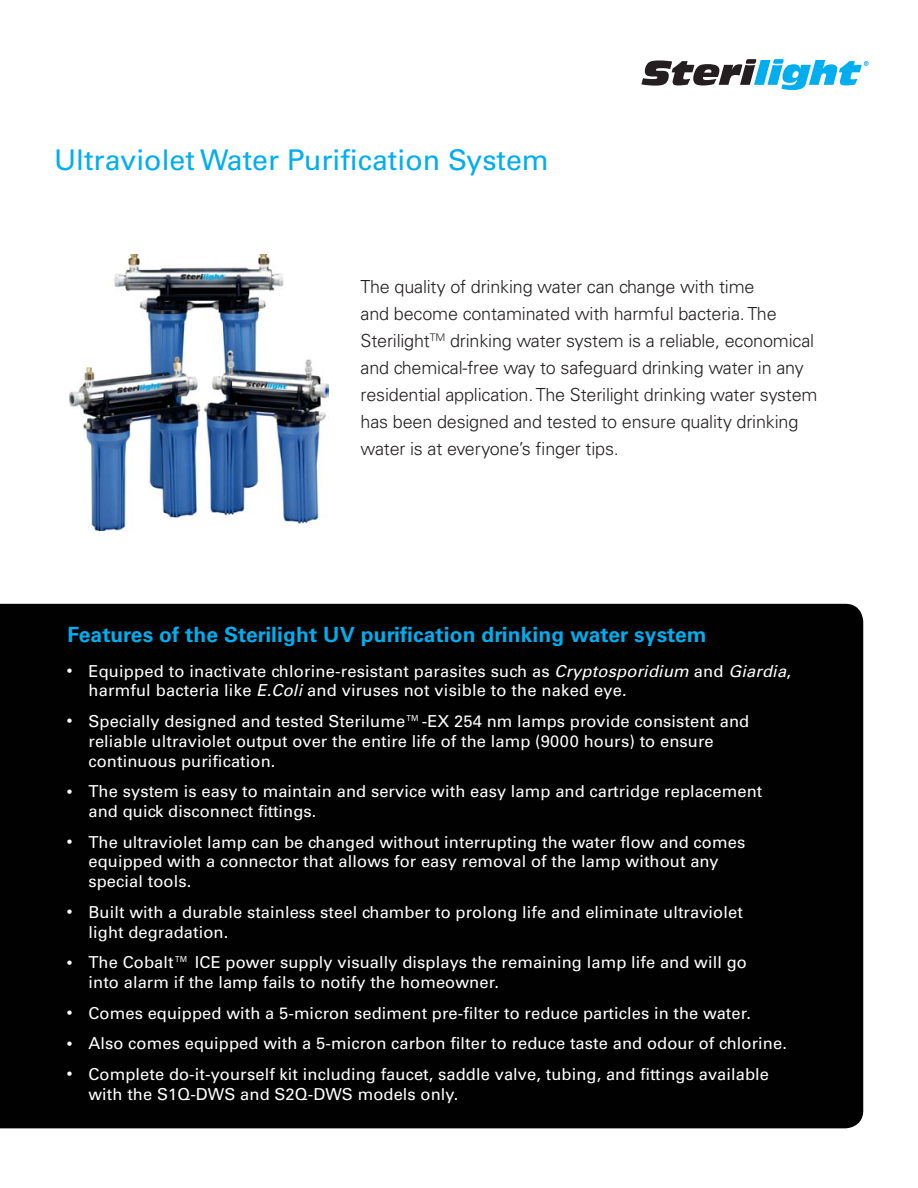
<style>
.page{position:relative;width:918px;height:1188px;background:#fff}
.page>*{position:absolute;margin:0;border:0;box-sizing:border-box;transform-origin:0 0}
.t1{font:28.5px "Univers LT Std";color:#00aeef}
.t2{font:700 21px "Univers LT Std";letter-spacing:.005em;color:#00aeef}
.t3{font:300 18px/27px "Univers LT Std";letter-spacing:-.01em;color:#231f20}
.t4{font:16.5px/19.8px "Univers LT Std";letter-spacing:.005em;color:#fff}
.s1{font-size:12px}
.s2{font-style:italic}
</style>
<div class="page">
<div style="left:0;top:604px;width:863px;height:524px;background:#010101"></div>
<svg style="left:641px;top:59px;width:228px;height:31px"></svg>
<img style="left:70px;top:254px;width:259px;height:276px">
<p class="t1" style="left:54px;top:144px;width:496px">Ultraviolet Water Purification System</p>
<p class="t3" style="left:361px;top:274px;width:459px">The quality of drinking water can change with time<br>and become contaminated with harmful bacteria. The Sterilight<sup>TM</sup> drinking water system is a reliable, economical and chemical-free way to safeguard drinking water in any residential application. The Sterilight drinking water system has been designed and tested to ensure quality drinking water is at everyone’s finger tips.</p>
<p class="t2" style="left:68px;top:622px;width:641px">Features of the Sterilight UV purification drinking water system</p>
<p class="t4" style="left:88px;top:661px;width:704px;text-indent:-21px"><span class="s1">•</span> Equipped to inactivate chlorine-resistant parasites such as <span class="s2">Cryptosporidium</span> and <span class="s2">Giardia</span>, harmful bacteria like <span class="s2">E.Coli</span> and viruses not visible to the naked eye.</p>
<p class="t4" style="left:88px;top:711px;width:662px;text-indent:-21px"><span class="s1">•</span> Specially designed and tested Sterilume™-EX 254 nm lamps provide consistent and reliable ultraviolet output over the entire life of the lamp (9000 hours) to ensure continuous purification.</p>
<p class="t4" style="left:88px;top:782px;width:675px;text-indent:-21px"><span class="s1">•</span> The system is easy to maintain and service with easy lamp and cartridge replacement and quick disconnect fittings.</p>
<p class="t4" style="left:88px;top:832px;width:658px;text-indent:-21px"><span class="s1">•</span> The ultraviolet lamp can be changed without interrupting the water flow and comes equipped with a connector that allows for easy removal of the lamp without any special tools.</p>
<p class="t4" style="left:88px;top:902px;width:656px;text-indent:-21px"><span class="s1">•</span> Built with a durable stainless steel chamber to prolong life and eliminate ultraviolet light degradation.</p>
<p class="t4" style="left:88px;top:953px;width:660px;text-indent:-21px"><span class="s1">•</span> The Cobalt™ ICE power supply visually displays the remaining lamp life and will go into alarm if the lamp fails to notify the homeowner.</p>
<p class="t4" style="left:68px;top:1003px;width:685px"><span class="s1">•</span> Comes equipped with a 5-micron sediment pre-filter to reduce particles in the water.</p>
<p class="t4" style="left:68px;top:1034px;width:721px"><span class="s1">•</span> Also comes equipped with a 5-micron carbon filter to reduce taste and odour of chlorine.</p>
<p class="t4" style="left:88px;top:1064px;width:682px;text-indent:-21px"><span class="s1">•</span> Complete do-it-yourself kit including faucet, saddle valve, tubing, and fittings available with the S1Q-DWS and S2Q-DWS models only.</p>
</div>
